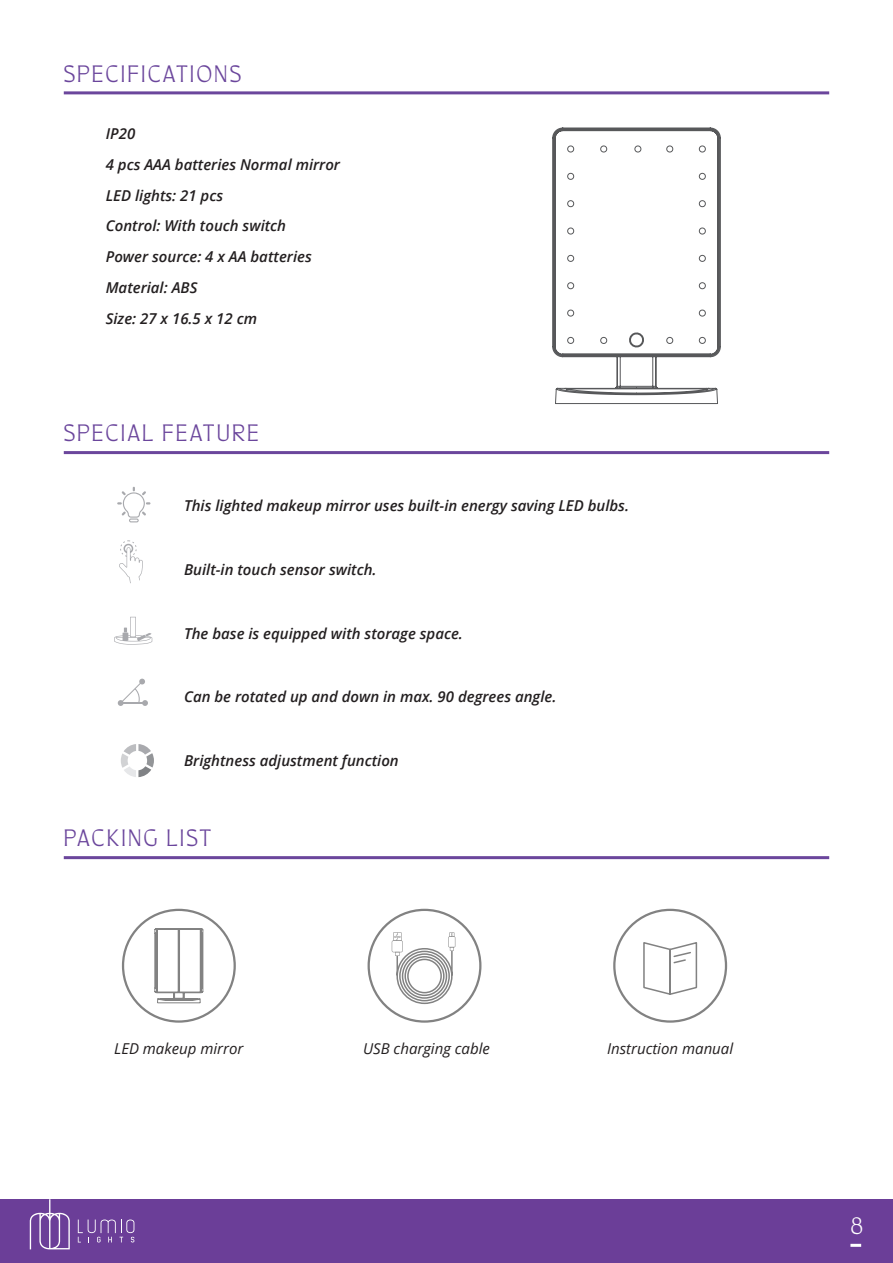
<style>
.page{position:relative;width:893px;height:1263px;background:#fff}
.page>*{position:absolute;margin:0;border:0;box-sizing:border-box;transform-origin:0 0}
.Otsikko{font:800 25.5px "Quiverleaf CF";letter-spacing:.08em;color:#6b469c}
.t1{font:800 25.5px "Quiverleaf CF";color:#fff}
.Listaus{font:italic 600 15px "Open Sans";color:#231f20}
.Keskitetty_nimike{font:italic 15px "Open Sans";color:#231f20}
</style>
<div class="page">
<div style="left:0;top:1199px;width:893px;height:64px;background:#6b3e98"></div>
<svg style="left:78px;top:1219px;width:56px;height:24px"></svg>
<svg style="left:30px;top:1199px;width:40px;height:50px"></svg>
<svg style="left:850px;top:1244px;width:11px;height:3px"></svg>
<hr style="left:64px;top:451px;width:765px;height:3px;background:#6b469c">
<hr style="left:64px;top:856px;width:765px;height:3px;background:#6b469c">
<div style="left:368px;top:909px;width:113px;height:114px;border:2px solid #828282;border-radius:50%"></div>
<svg style="left:392px;top:932px;width:63px;height:73px"></svg>
<div style="left:122px;top:909px;width:114px;height:114px;border:2px solid #828282;border-radius:50%"></div>
<svg style="left:154px;top:928px;width:50px;height:76px"></svg>
<div style="left:613px;top:909px;width:114px;height:114px;border:2px solid #828282;border-radius:50%"></div>
<svg style="left:643px;top:942px;width:55px;height:53px"></svg>
<hr style="left:64px;top:91px;width:765px;height:3px;background:#6b469c">
<svg style="left:117px;top:487px;width:33px;height:34px"></svg>
<svg style="left:118px;top:679px;width:30px;height:27px"></svg>
<svg style="left:121px;top:744px;width:33px;height:33px"></svg>
<svg style="left:119px;top:540px;width:24px;height:43px"></svg>
<svg style="left:114px;top:617px;width:38px;height:28px"></svg>
<svg style="left:552px;top:127px;width:169px;height:277px"></svg>
<p class="Otsikko" style="left:64px;top:55px;width:179px">SPECIFICATIONS</p>
<p class="Listaus" style="left:106px;top:123px;width:31px">IP20</p>
<p class="Listaus" style="left:106px;top:154px;width:236px">4 pcs AAA batteries Normal mirror</p>
<p class="Listaus" style="left:106px;top:185px;width:119px">LED lights: 21 pcs</p>
<p class="Listaus" style="left:106px;top:216px;width:182px">Control: With touch switch</p>
<p class="Listaus" style="left:106px;top:246px;width:207px">Power source: 4 x AA batteries</p>
<p class="Listaus" style="left:106px;top:277px;width:93px">Material: ABS</p>
<p class="Listaus" style="left:106px;top:308px;width:153px">Size: 27 x 16.5 x 12 cm</p>
<p class="Otsikko" style="left:64px;top:415px;width:197px">SPECIAL FEATURE</p>
<p class="Listaus" style="left:184px;top:495px;width:446px">This lighted makeup mirror uses built-in energy saving LED bulbs.</p>
<p class="Listaus" style="left:184px;top:559px;width:194px">Built-in touch sensor switch.</p>
<p class="Listaus" style="left:184px;top:623px;width:280px">The base is equipped with storage space.</p>
<p class="Listaus" style="left:184px;top:687px;width:374px">Can be rotated up and down in max. 90 degrees angle.</p>
<p class="Listaus" style="left:184px;top:750px;width:216px">Brightness adjustment function</p>
<p class="Otsikko" style="left:64px;top:820px;width:149px">PACKING LIST</p>
<p class="Keskitetty_nimike" style="left:114px;top:1038px;width:131px">LED makeup mirror</p>
<p class="Keskitetty_nimike" style="left:363px;top:1038px;width:128px">USB charging cable</p>
<p class="Keskitetty_nimike" style="left:607px;top:1038px;width:128px">Instruction manual</p>
<h1 class="t1" style="left:850px;top:1207px;width:14px">8</h1>
</div>
